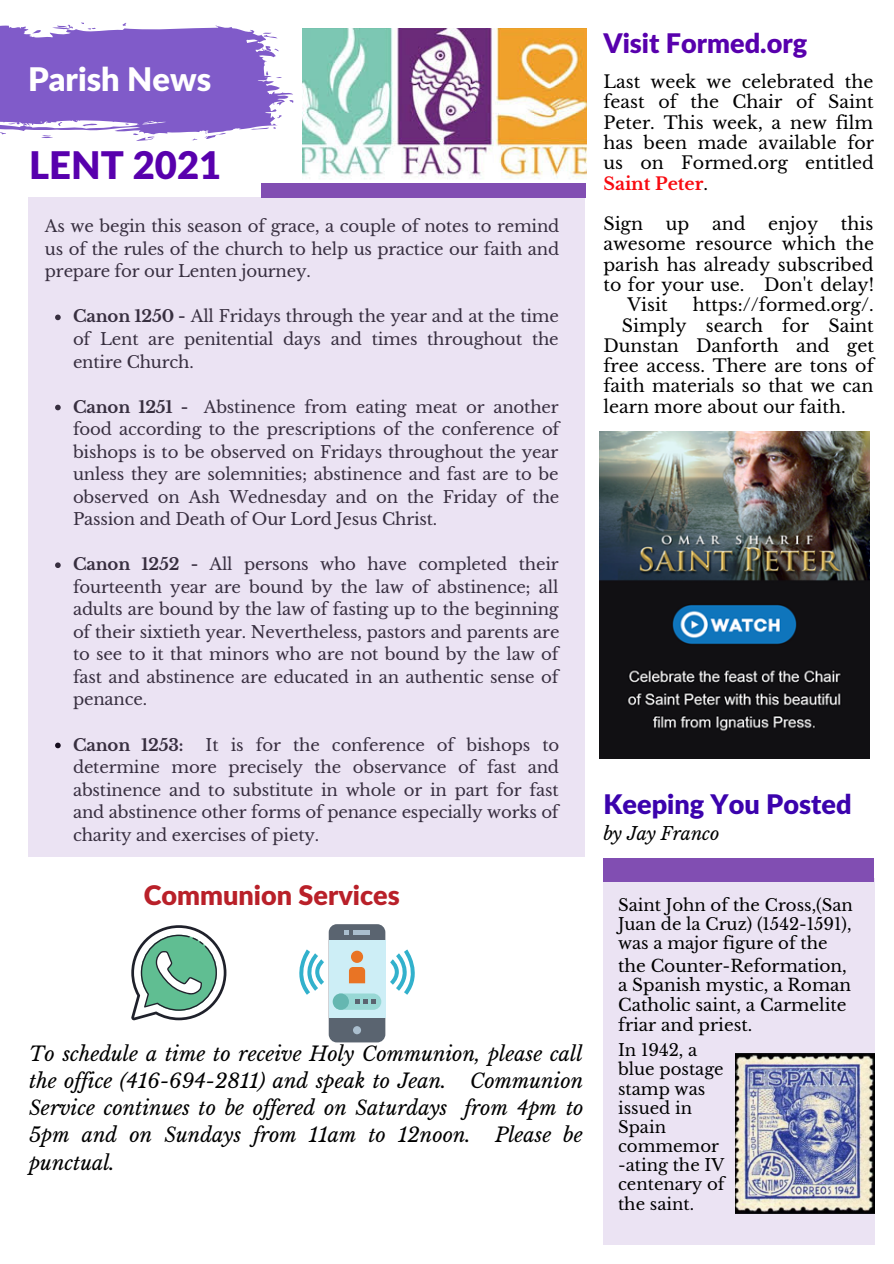
<style>
.page{position:relative;width:894px;height:1264px;background:#fff}
.page>*{position:absolute;margin:0;border:0;box-sizing:border-box;transform-origin:0 0}
.t1{font:900 38.1px "Lato Latin";color:#5800ad}
.t2{font:900 32.55px "Lato Latin";color:#fff}
.t3{font:900 27px "Lato Latin";color:#b92029}
.t4{font:900 27px "Lato Latin";color:#3b02ad}
.t5{font:900 27px "Lato Latin";color:#5800ad}
.t6{font:italic 19.8px/27.2px "Libre Baskerville";color:#000;text-align:justify}
.t7{font:italic 17.85px "Libre Baskerville";color:#000}
.t8{font:17.4px/20.2px "Libre Baskerville";color:#000;text-align:justify}
.t9{font:16.95px/19.6px "Libre Baskerville";color:#000}
.t10{font:16.5px/22.5px "Libre Baskerville";letter-spacing:-.01em;color:#282828;text-align:justify}
.t11{font:16.5px/19.2px "Libre Baskerville";color:#000;text-align:justify}
.t12{font:700 16.5px "Libre Baskerville";letter-spacing:-.01em;color:#282828}
.s1{font-weight:700}
.s2{font-weight:700;color:#f80a10}
</style>
<div class="page">
<svg style="left:0;top:22px;width:293px;height:119px"></svg>
<div style="left:603px;top:878px;width:271px;height:366px;background:#ebe3f3"></div>
<div style="left:603px;top:858px;width:270px;height:23px;background:#814eb2"></div>
<img style="left:302px;top:28px;width:284px;height:151px">
<div style="left:28px;top:197px;width:556px;height:660px;background:#ebe3f3"></div>
<div style="left:261px;top:183px;width:325px;height:15px;background:#814eb2"></div>
<svg style="left:131px;top:925px;width:95px;height:95px"></svg>
<div style="left:328px;top:924px;width:57px;height:118px;background:#5a6470;border-radius:8px"></div>
<div style="left:353px;top:1026px;width:8px;height:8px;background:#aabece;border-radius:50%"></div>
<hr style="left:353px;top:930px;width:16px;height:4px;background:#aabece">
<svg style="left:345px;top:930px;width:4px;height:4px"></svg>
<div style="left:328px;top:940px;width:57px;height:77px;background:#cdeef6"></div>
<div style="left:332px;top:993px;width:49px;height:16px;background:#98d8d5;border-radius:8px"></div>
<div style="left:332px;top:993px;width:17px;height:16px;background:#65b7b1;border-radius:50%"></div>
<div style="left:351px;top:950px;width:12px;height:12px;background:#e97424;border-radius:50%"></div>
<svg style="left:349px;top:967px;width:16px;height:16px"></svg>
<svg style="left:299px;top:949px;width:25px;height:45px"></svg>
<svg style="left:390px;top:949px;width:25px;height:45px"></svg>
<svg style="left:355px;top:999px;width:20px;height:4px"></svg>
<img style="left:599px;top:431px;width:270px;height:327px">
<img style="left:735px;top:1053px;width:139px;height:160px">
<p class="t2" style="left:28px;top:64px;width:185px">Parish News</p>
<p class="t1" style="left:29px;top:148px;width:193px">LENT 2021</p>
<p class="t10" style="left:45px;top:215px;width:516px">As we begin this season of grace, a couple of notes to remind us of the rules of the church to help us practice our faith and prepare for our Lenten journey.</p>
<p class="t10" style="left:73px;top:305px;width:487px"><span class="s1">Canon 1250 -</span> All Fridays through the year and at the time of Lent are penitential days and times throughout the entire Church.</p>
<p class="t10" style="left:73px;top:395px;width:488px"><span class="s1">Canon 1251 -</span> Abstinence from eating meat or another food according to the prescriptions of the conference of bishops is to be observed on Fridays throughout the year unless they are solemnities; abstinence and fast are to be observed on Ash Wednesday and on the Friday of the Passion and Death of Our Lord Jesus Christ.</p>
<p class="t10" style="left:73px;top:553px;width:488px"><span class="s1">Canon 1252 -</span> All persons who have completed their fourteenth year are bound by the law of abstinence; all adults are bound by the law of fasting up to the beginning of their sixtieth year. Nevertheless, pastors and parents are to see to it that minors who are not bound by the law of fast and abstinence are educated in an authentic sense of penance.</p>
<p class="t12" style="left:73px;top:734px;width:112px">Canon 1253:</p>
<p class="t10" style="left:73px;top:733px;width:487px;text-indent:133px">It is for the conference of bishops to determine more precisely the observance of fast and abstinence and to substitute in whole or in part for fast and abstinence other forms of penance especially works of charity and exercises of piety.</p>
<p class="t3" style="left:144px;top:883px;width:257px">Communion Services</p>
<p class="t6" style="left:29px;top:1040px;width:556px">To schedule a time to receive Holy Communion, please call the of ice (416-694-2811) and speak to Jean. Communion Service continues to be of ered on Saturdays from 4pm to 5pm and on Sundays from 11am to 12noon. Please be punctual.</p>
<p class="t5" style="left:603px;top:32px;width:205px">Visit Formed.org</p>
<p class="t8" style="left:603px;top:72px;width:272px">Last week we celebrated the feast of the Chair of Saint Peter. This week, a new film has been made available for us on Formed.org entitled <span class="s2">Saint Peter</span>.</p>
<p class="t8" style="left:603px;top:214px;width:41px">Sign</p>
<p class="t8" style="left:665px;top:214px;width:25px">up</p>
<p class="t8" style="left:712px;top:214px;width:35px">and</p>
<p class="t8" style="left:768px;top:214px;width:51px">enjoy</p>
<p class="t8" style="left:840px;top:214px;width:34px">this</p>
<p class="t8" style="left:603px;top:234px;width:272px">awesome resource which the</p>
<p class="t8" style="left:603px;top:254px;width:271px">parish has already subscribed</p>
<p class="t8" style="left:603px;top:275px;width:272px">to for your use. Don't delay!</p>
<p class="t8" style="left:627px;top:295px;width:42px">Visit</p>
<p class="t8" style="left:692px;top:295px;width:182px">https://formed.org/.</p>
<p class="t8" style="left:621px;top:315px;width:253px">Simply search for Saint</p>
<p class="t8" style="left:603px;top:335px;width:272px">Dunstan Danforth and get</p>
<p class="t8" style="left:603px;top:356px;width:272px">free access. There are tons of</p>
<p class="t8" style="left:603px;top:376px;width:271px">faith materials so that we can</p>
<p class="t8" style="left:603px;top:396px;width:243px">learn more about our faith.</p>
<p class="t4" style="left:603px;top:792px;width:249px">Keeping You Posted</p>
<p class="t7" style="left:603px;top:823px;width:117px">by Jay Franco</p>
<p class="t11" style="left:618px;top:895px;width:236px">Saint John of the Cross,(San Juan de la Cruz) (1542-1591), was a major figure of the</p>
<p class="t9" style="left:618px;top:956px;width:235px">the Counter-Reformation, a Spanish mystic, a Roman<br>Catholic saint, a Carmelite friar and priest.</p>
<p class="t11" style="left:618px;top:1040px;width:108px;text-align:left">In 1942, a blue postage stamp was issued in<br>Spain commemor -ating the IV centenary of the saint.</p>
</div>
